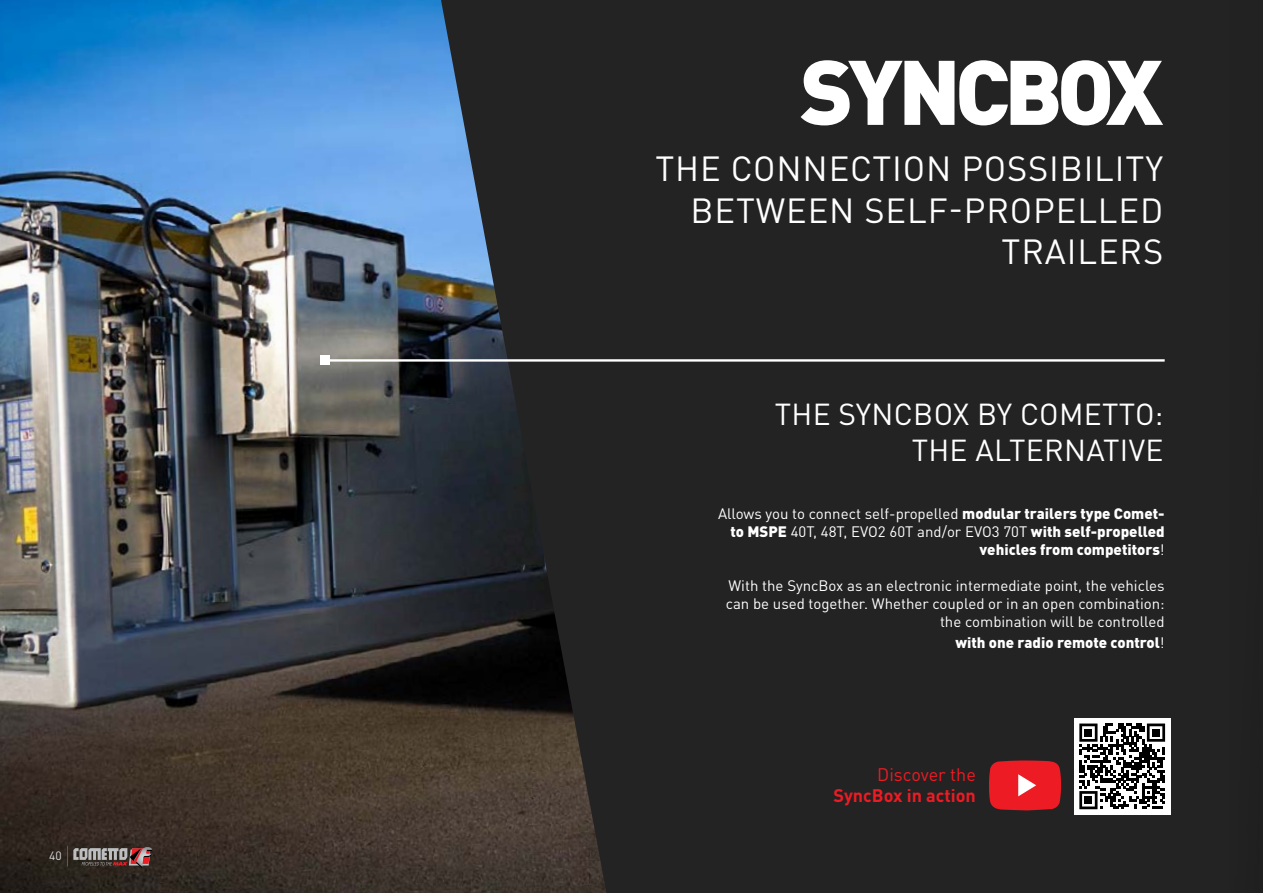
<style>
.page{position:relative;width:1263px;height:893px;background:#242324}
.page>*{position:absolute;margin:0;border:0;box-sizing:border-box;transform-origin:0 0}
.t1{font:900 90px "DIN Pro";letter-spacing:-.065em;color:#fff}
.t2{font:34.5px/41.4px "DIN Pro";letter-spacing:.025em;color:#fff;text-align:right}
.t3{font:30px/36px "DIN Pro";letter-spacing:.01em;color:#fff;text-align:right}
.t4{font:700 18px "DIN Pro";color:#ed1b23}
.t5{font:18px "DIN Pro";color:#ed1b23}
.t6{font:900 15px/18px "DIN Pro";color:#fff;text-align:right}
.t7{font:15px/18px "DIN Pro";color:#fff;text-align:right}
.t8{font:12px "DIN Pro";color:#dcddde}
.s1{font-weight:400}
</style>
<div class="page">
<img style="left:0;top:0;width:606px;height:893px">
<hr style="left:325px;top:359px;width:840px;height:3px;background:#fff">
<div style="left:320px;top:356px;width:10px;height:9px;background:#fff"></div>
<div style="left:1074px;top:718px;width:96px;height:96px;background:#fff"></div>
<svg style="left:1079px;top:723px;width:86px;height:86px"></svg>
<div style="left:1084px;top:729px;width:8px;height:7px;background:#000"></div>
<div style="left:1152px;top:729px;width:8px;height:7px;background:#000"></div>
<div style="left:1084px;top:796px;width:8px;height:8px;background:#000"></div>
<svg style="left:989px;top:760px;width:72px;height:50px;background:#e0282f"></svg>
<svg style="left:67px;top:846px;width:85px;height:22px"></svg>
<p class="t8" style="left:49px;top:846px;width:14px">40</p>
<h1 class="t1" style="left:800px;top:15px;width:364px">SYNCBOX</h1>
<h2 class="t2" style="left:655px;top:145px;width:509px">THE CONNECTION POSSIBILITY<br>BETWEEN SELF-PROPELLED<br>TRAILERS</h2>
<h3 class="t3" style="left:775px;top:393px;width:390px">THE SYNCBOX BY COMETTO:<br>THE ALTERNATIVE</h3>
<p class="t6" style="left:718px;top:502px;width:448px"><span class="s1">Allows you to connect self-propelled</span> modular trailers type Comet&shy;to MSPE <span class="s1">40T, 48T, EVO2 60T and/or EVO3 70T</span> with self-propelled vehicles from competitors<span class="s1">!</span></p>
<p class="t7" style="left:726px;top:575px;width:440px">With the SyncBox as an electronic intermediate point, the vehicles can be used together. Whether coupled or in an open combination: the combination will be controlled</p>
<p class="t6" style="left:955px;top:631px;width:211px">with one radio remote control<span class="s1">!</span></p>
<p class="t5" style="left:877px;top:760px;width:100px">Discover the</p>
<p class="t4" style="left:833px;top:781px;width:144px">SyncBox in action</p>
</div>
